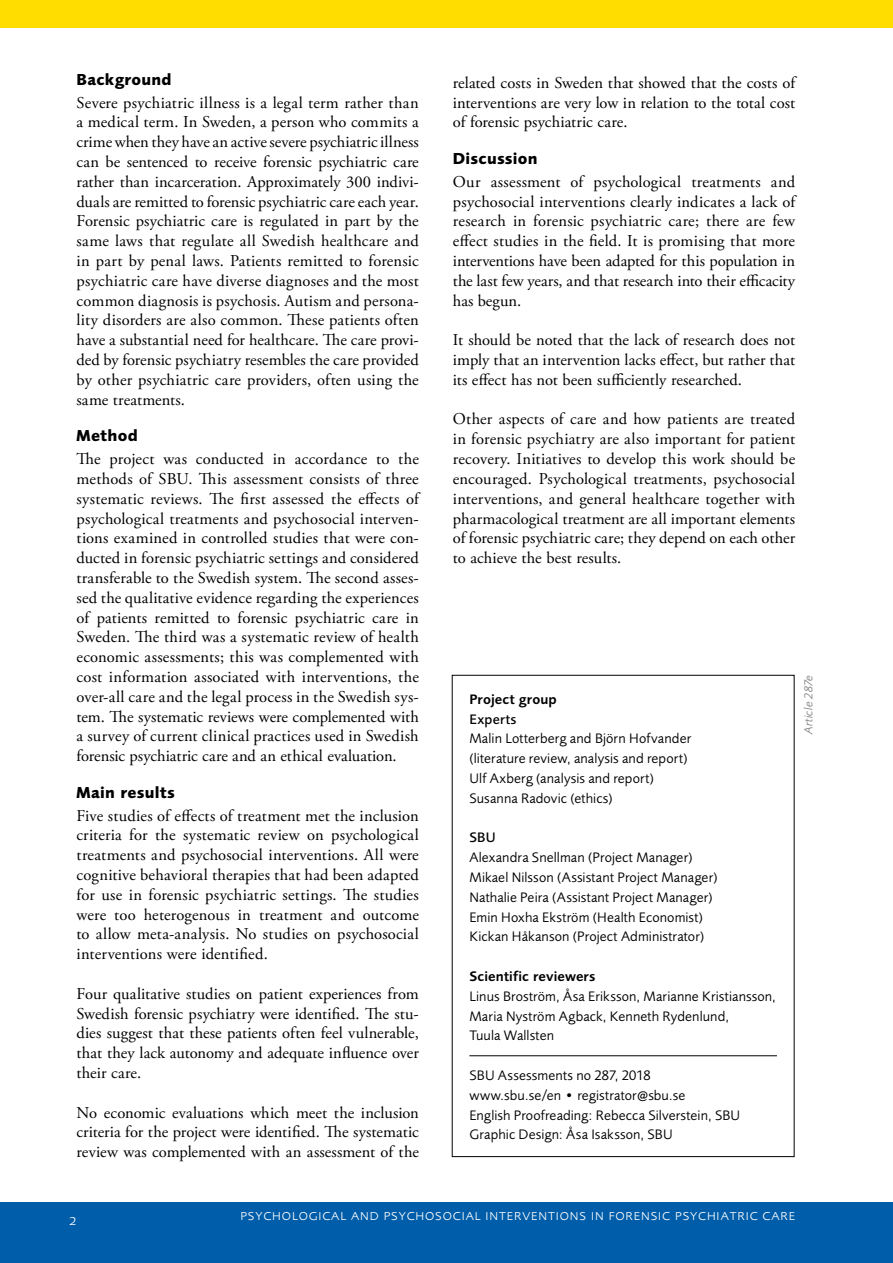
<style>
.page{position:relative;width:893px;height:1263px;background:#fff}
.page>*{position:absolute;margin:0;border:0;box-sizing:border-box;transform-origin:0 0}
.Brödtext{font:16.5px/19.8px "Adobe Garamond Pro";letter-spacing:.005em;color:#000;text-align:justify}
.Rubrik_1_i_brödtext{font:700 16.5px "Foundry Sans";letter-spacing:.015em;color:#000}
.t1{font:300 15.45px "Foundry Sans Expert";letter-spacing:.03em;color:#fff}
.Faktaruta_text{font:14.25px/19.8px "Foundry Sans";letter-spacing:.01em;color:#000}
.Faktaruta_rubrik_1{font:600 14.25px "Foundry Sans";letter-spacing:.01em;color:#000}
.Faktaruta_rubrik_2{font:500 14.25px "Foundry Sans";letter-spacing:.015em;color:#000}
.Tabellförklaring{font:italic 12px "Foundry Sans";letter-spacing:.01em;color:#878787}
</style>
<div class="page">
<div style="left:0;top:0;width:893px;height:28px;background:#fd0"></div>
<div style="left:0;top:1202px;width:893px;height:61px;background:#005da9"></div>
<hr style="left:469px;top:1055px;width:308px;height:1px;background:#000">
<h2 class="Rubrik_1_i_brödtext" style="left:77px;top:70px;width:97px">Background</h2>
<p class="Brödtext" style="left:77px;top:93px;width:344px">Severe psychiatric illness is a legal term rather than a medical term. In Sweden, a person who commits a crime when they have an active severe psychiatric illness can be sentenced to receive forensic psychiatric care rather than incarceration. Approximately 300 indivi&shy;duals are remitted to forensic psychiatric care each year.<br>Forensic psychiatric care is regulated in part by the same laws that regulate all Swedish healthcare and in part by penal laws. Patients remitted to forensic psychiatric care have diverse diagnoses and the most common diagnosis is psychosis. Autism and persona&shy;lity disorders are also common. These patients often have a substantial need for healthcare. The care provi&shy;ded by forensic psychiatry resembles the care provided by other psychiatric care providers, often using the same treatments.</p>
<h2 class="Rubrik_1_i_brödtext" style="left:77px;top:426px;width:63px">Method</h2>
<p class="Brödtext" style="left:77px;top:449px;width:344px">The project was conducted in accordance to the methods of SBU. This assessment consists of three systematic reviews. The first assessed the effects of psychological treatments and psychosocial interven&shy;tions examined in controlled studies that were con&shy;ducted in forensic psychiatric settings and considered transferable to the Swedish system. The second asses&shy;sed the qualitative evidence regarding the experiences of patients remitted to forensic psychiatric care in Sweden. The third was a systematic review of health economic assessments; this was complemented with cost information associated with interventions, the over-all care and the legal process in the Swedish sys&shy;tem. The systematic reviews were complemented with a survey of current clinical practices used in Swedish forensic psychiatric care and an ethical evaluation.</p>
<h2 class="Rubrik_1_i_brödtext" style="left:77px;top:782px;width:100px">Main results</h2>
<p class="Brödtext" style="left:77px;top:806px;width:344px">Five studies of effects of treatment met the inclusion criteria for the systematic review on psychological treatments and psychosocial interventions. All were cognitive behavioral therapies that had been adapted for use in forensic psychiatric settings. The studies were too heterogenous in treatment and outcome to allow meta-analysis. No studies on psychosocial interventions were identified.</p>
<p class="Brödtext" style="left:77px;top:984px;width:344px">Four qualitative studies on patient experiences from Swedish forensic psychiatry were identified. The stu&shy;dies suggest that these patients often feel vulnerable, that they lack autonomy and adequate influence over their care.</p>
<p class="Brödtext" style="left:77px;top:1103px;width:344px">No economic evaluations which meet the inclusion criteria for the project were identified. The systematic review was complemented with an assessment of the</p>
<p class="Brödtext" style="left:453px;top:73px;width:344px">related costs in Sweden that showed that the costs of interventions are very low in relation to the total cost of forensic psychiatric care.</p>
<h2 class="Rubrik_1_i_brödtext" style="left:453px;top:149px;width:86px">Discussion</h2>
<p class="Brödtext" style="left:453px;top:172px;width:344px">Our assessment of psychological treatments and psychosocial interventions clearly indicates a lack of research in forensic psychiatric care; there are few effect studies in the field. It is promising that more interventions have been adapted for this population in the last few years, and that research into their efficacity has begun.</p>
<p class="Brödtext" style="left:453px;top:331px;width:344px">It should be noted that the lack of research does not imply that an intervention lacks effect, but rather that its effect has not been sufficiently researched.</p>
<p class="Brödtext" style="left:453px;top:410px;width:344px">Other aspects of care and how patients are treated in forensic psychiatry are also important for patient recovery. Initiatives to develop this work should be encouraged. Psychological treatments, psychosocial interventions, and general healthcare together with pharmacological treatment are all important elements of forensic psychiatric care; they depend on each other to achieve the best results.</p>
<p class="Faktaruta_rubrik_1" style="left:469px;top:691px;width:89px">Project group</p>
<p class="Faktaruta_rubrik_2" style="left:469px;top:710px;width:49px">Experts</p>
<p class="Faktaruta_text" style="left:469px;top:729px;width:223px">Malin Lotterberg and Björn Hofvander (literature review, analysis and report)</p>
<p class="Faktaruta_text" style="left:469px;top:768px;width:186px">Ulf Axberg (analysis and report)</p>
<p class="Faktaruta_text" style="left:469px;top:788px;width:145px">Susanna Radovic (ethics)</p>
<p class="Faktaruta_rubrik_2" style="left:469px;top:829px;width:28px">SBU</p>
<p class="Faktaruta_text" style="left:469px;top:847px;width:225px">Alexandra Snellman (Project Manager)</p>
<p class="Faktaruta_text" style="left:469px;top:867px;width:250px">Mikael Nilsson (Assistant Project Manager)</p>
<p class="Faktaruta_text" style="left:469px;top:887px;width:245px">Nathalie Peira (Assistant Project Manager)</p>
<p class="Faktaruta_text" style="left:469px;top:907px;width:235px">Emin Hoxha Ekström (Health Economist)</p>
<p class="Faktaruta_text" style="left:469px;top:927px;width:236px">Kickan Håkanson (Project Administrator)</p>
<p class="Faktaruta_rubrik_1" style="left:469px;top:968px;width:128px">Scientific reviewers</p>
<p class="Faktaruta_text" style="left:469px;top:986px;width:308px">Linus Broström, Åsa Eriksson, Marianne Kristiansson,</p>
<p class="Faktaruta_text" style="left:469px;top:1006px;width:261px">Maria Nyström Agback, Kenneth Rydenlund,<br>Tuula Wallsten</p>
<p class="Faktaruta_text" style="left:469px;top:1065px;width:272px">SBU Assessments no 287, 2018 www.sbu.se/en • registrator@sbu.se<br>English Proofreading: Rebecca Silverstein, SBU Graphic Design: Åsa Isaksson, SBU</p>
<p class="Tabellförklaring" style="left:801px;top:734px;width:61px;rotate:-90deg">Article 287e</p>
<p class="t1" style="left:69px;top:1210px;width:9px">2</p>
<p class="t1" style="left:240px;top:1206px;width:557px">psychological and psychosocial interventions in forensic psychiatric care</p>
</div>
